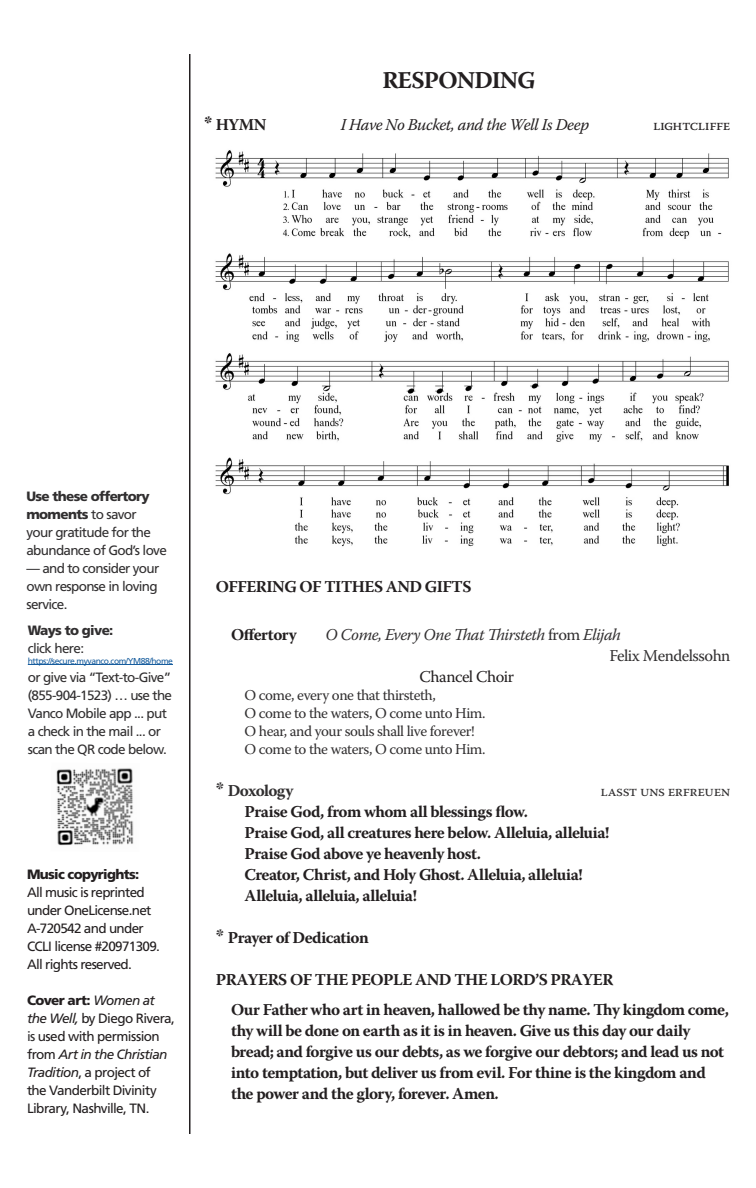
<style>
.page{position:relative;width:756px;height:1188px;background:#fff}
.page>*{position:absolute;margin:0;border:0;box-sizing:border-box;transform-origin:0 0}
.t1{font:700 24px "Warnock Pro";letter-spacing:-.04em;color:#231f20}
.Body_Text{font:700 16.5px/21px "Warnock Pro";letter-spacing:-.03em;color:#231f20}
.Body_Text-2{font:italic 16.5px "Warnock Pro";letter-spacing:-.03em;color:#312f30}
.t2{font:italic 16.5px "Warnock Pro";letter-spacing:-.03em;color:#231f20}
.Body_Text-3{font:16.5px "Warnock Pro";color:#312f30}
.Body_Text-4{font:16.5px "Warnock Pro";color:#231f20}
.Body_Text-5{font:700 16.5px "Warnock Pro";letter-spacing:-.04em;color:#312f30}
.Body_Text-6{font:15px "Warnock Pro";letter-spacing:-.03em;color:#312f30}
.t3{font:15px "Warnock Pro";letter-spacing:-.025em;color:#231f20}
.t4{font:13.5px/18px "Frutiger LT Std";letter-spacing:-.05em;color:#312f30}
.t5{font:13.5px/18px "Frutiger LT Std";letter-spacing:-.05em;color:#231f20}
.t6{font:italic 13.5px/18px "Frutiger LT Std";color:#231f20}
.t7{font:900 13.5px "Frutiger LT Std";letter-spacing:-.05em;color:#231f20}
.t8{font:900 13.5px "Frutiger LT Std";letter-spacing:-.05em;color:#312f30}
.Body_Text-7{font:8.55px "Frutiger LT Std";letter-spacing:-.05em;color:#175d9e}
.s1{font-size:21px}
.s2{font-weight:900}
.s3{font-weight:900;font-style:normal}
.s4{font-style:normal}
.s5{color:#312f30}
.s6{font-style:italic}
.s7{font-size:21px;color:#312f30}
</style>
<div class="page">
<hr style="left:189px;top:54px;width:1px;height:1080px;background:#231f20">
<hr style="left:28px;top:664px;width:145px;height:1px;background:#175d9e">
<img style="left:56px;top:768px;width:78px;height:78px">
<img style="left:215px;top:150px;width:514px;height:397px">
<p class="t1" style="left:383px;top:66px;width:155px">RESPONDING</p>
<p class="Body_Text" style="left:204px;top:114px;width:64px"><span class="s1">*</span> HYMN</p>
<p class="t2" style="left:341px;top:115px;width:250px">I Have No Bucket, and the Well Is Deep</p>
<p class="t3" style="left:653px;top:116px;width:79px">lightcliffe</p>
<p class="t4" style="left:26px;top:487px;width:142px"><span class="s2">Use these offertory moments</span> to savor<br>your gratitude for the abundance of God’s love</p>
<p class="t4" style="left:26px;top:559px;width:134px;text-align:justify">— and to consider your own response in loving service.</p>
<p class="t8" style="left:28px;top:622px;width:87px">Ways to give:</p>
<p class="t4" style="left:28px;top:640px;width:58px">click here:</p>
<p class="Body_Text-7" style="left:28px;top:656px;width:147px">https://secure.myvanco.com/YM88/home</p>
<p class="t4" style="left:28px;top:668px;width:146px">or give via “Text-to-Give” (855-904-1523) … use the</p>
<p class="t4" style="left:28px;top:704px;width:141px">Vanco Mobile app ... put a check in the mail ... or scan the QR code below.</p>
<p class="t7" style="left:27px;top:866px;width:114px">Music copyrights:</p>
<p class="t5" style="left:27px;top:883px;width:126px">All music is reprinted under OneLicense.net<br>A-720542 and under</p>
<p class="t5" style="left:27px;top:937px;width:134px">CCLI license #20971309.<br>All rights reserved.</p>
<p class="t6" style="left:27px;top:991px;width:149px"><span class="s3">Cover art:</span> Women at the Well, <span class="s4">by Diego Rivera,</span></p>
<p class="t5" style="left:27px;top:1027px;width:142px"><span class="s5">is</span> used with permission from <span class="s6">Art in the Christian<br>Tradition</span>, a project of the Vanderbilt Divinity<br>Library, Nashville, TN.</p>
<p class="Body_Text" style="left:216px;top:576px;width:257px">OFFERING OF TITHES AND GIFTS</p>
<p class="Body_Text" style="left:231px;top:624px;width:67px">Offertory</p>
<p class="Body_Text-2" style="left:326px;top:625px;width:297px">O Come, Every One That Thirsteth <span class="s4">from</span> Elijah</p>
<p class="Body_Text-3" style="left:609px;top:646px;width:123px">Felix Mendelssohn</p>
<p class="Body_Text-4" style="left:420px;top:667px;width:96px">Chancel Choir</p>
<p class="Body_Text-6" style="left:244px;top:686px;width:193px">O come, every one that thirsteth,</p>
<p class="Body_Text-6" style="left:244px;top:704px;width:242px">O come to the waters, O come unto Him.</p>
<p class="Body_Text-6" style="left:244px;top:722px;width:232px">O hear, and your souls shall live forever!</p>
<p class="Body_Text-6" style="left:244px;top:740px;width:242px">O come to the waters, O come unto Him.</p>
<p class="Body_Text-5" style="left:216px;top:781px;width:79px"><span class="s1">*</span> Doxology</p>
<p class="Body_Text-6" style="left:601px;top:782px;width:131px">lasst uns erfreuen</p>
<p class="Body_Text" style="left:244px;top:801px;width:285px">Praise God, from whom all blessings flow.</p>
<p class="Body_Text" style="left:244px;top:822px;width:367px">Praise God, all creatures here below. Alleluia, alleluia!</p>
<p class="Body_Text" style="left:244px;top:843px;width:238px">Praise God above ye heavenly host.</p>
<p class="Body_Text" style="left:244px;top:864px;width:340px">Creator, Christ, and Holy Ghost. Alleluia, alleluia!</p>
<p class="Body_Text" style="left:244px;top:885px;width:174px">Alleluia, alleluia, alleluia!</p>
<p class="Body_Text" style="left:216px;top:927px;width:154px"><span class="s7">*</span> Prayer of Dedication</p>
<p class="Body_Text" style="left:216px;top:969px;width:399px">PRAYERS OF THE PEOPLE AND THE LORD’S PRAYER</p>
<p class="Body_Text" style="left:231px;top:999px;width:499px">Our Father who art in heaven, hallowed be thy name. Thy kingdom come, thy will be done on earth as it is in heaven. Give us this day our daily bread; and forgive us our debts, as we forgive our debtors; and lead us not into temptation, but deliver us from evil. For thine is the kingdom and the power and the glory, forever. Amen.</p>
</div>
